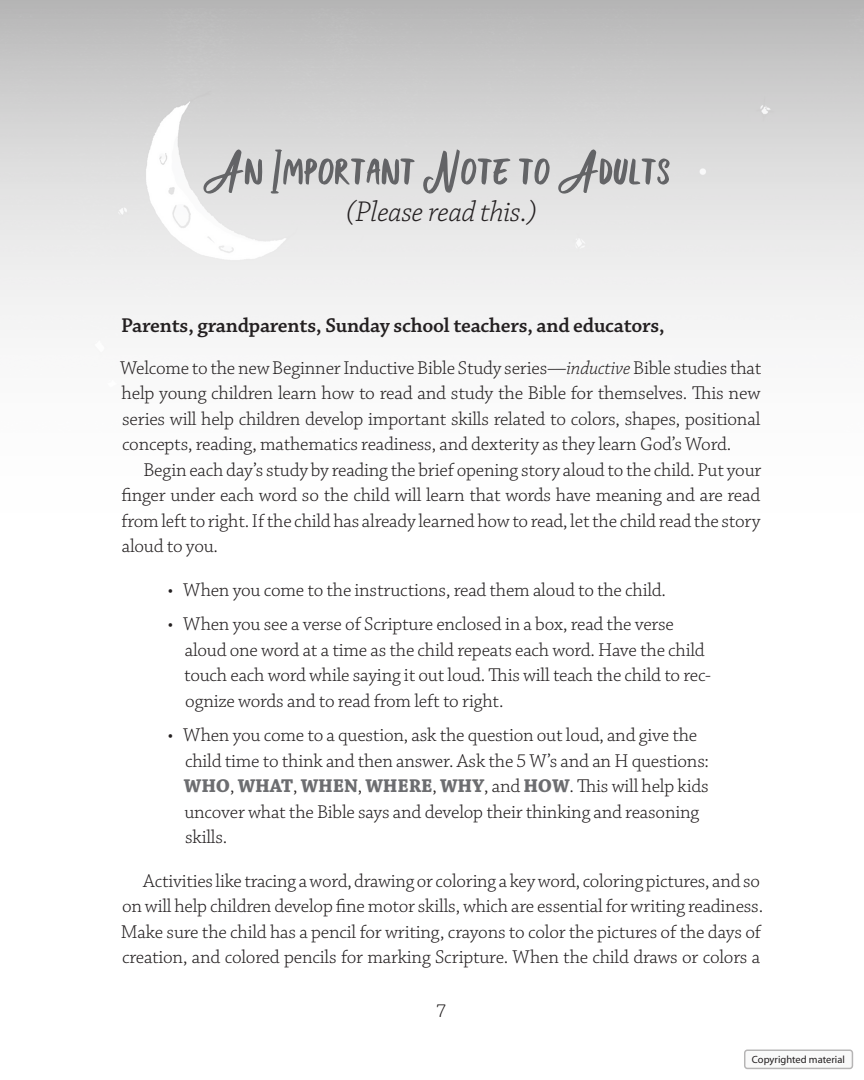
<style>
.page{position:relative;width:864px;height:1080px;background:#fff}
.page>*{position:absolute;margin:0;border:0;box-sizing:border-box;transform-origin:0 0}
.t1{font:60px "Black Gate Sans";letter-spacing:-.005em;color:#6c6d70}
.t2{font:italic 300 30px "Chaparral Pro";letter-spacing:-.01em;color:#231f20}
.t3{font:600 21px "Chaparral Pro";letter-spacing:-.01em;color:#231f20}
.t4{font:300 19.5px/25.5px "Chaparral Pro";letter-spacing:-.01em;color:#231f20}
.t5{font:10.5px "Myriad";color:#231f20}
.s1{font-style:italic}
.s2{font-weight:700;color:#6c6d70}
</style>
<div class="page">
<div style="left:745px;top:1050px;width:107px;height:18px;background:#f9f9f9;border-radius:3px"></div>
<div style="left:744px;top:1049px;width:109px;height:20px;border:2px solid #231f20;border-radius:3px"></div>
<h1 class="t1" style="left:203px;top:134px;width:469px">An Important Note to Adults</h1>
<h2 class="t2" style="left:346px;top:195px;width:192px">(Please read this.)</h2>
<p class="t3" style="left:121px;top:313px;width:545px">Parents, grandparents, Sunday school teachers, and educators,</p>
<p class="t4" style="left:120px;top:356px;width:643px;text-align:justify">Welcome to the new Beginner Inductive Bible Study series—<span class="s1">inductive</span> Bible studies that help young children learn how to read and study the Bible for themselves. This new series will help children develop important skills related to colors, shapes, positional concepts, reading, mathematics readiness, and dexterity as they learn God’s Word.</p>
<p class="t4" style="left:121px;top:458px;width:641px;text-align:justify;text-indent:22px">Begin each day’s study by reading the brief opening story aloud to the child. Put your finger under each word so the child will learn that words have meaning and are read from left to right. If the child has already learned how to read, let the child read the story aloud to you.</p>
<p class="t4" style="left:168px;top:578px;width:500px">• When you come to the instructions, read them aloud to the child.</p>
<p class="t4" style="left:184px;top:612px;width:528px;text-indent:-16px">• When you see a verse of Scripture enclosed in a box, read the verse aloud one word at a time as the child repeats each word. Have the child touch each word while saying it out loud. This will teach the child to rec&shy;ognize words and to read from left to right.</p>
<p class="t4" style="left:184px;top:723px;width:527px;text-indent:-16px">• When you come to a question, ask the question out loud, and give the child time to think and then answer. Ask the 5 W’s and an H questions:<br><span class="s2">WHO</span>, <span class="s2">WHAT</span>, <span class="s2">WHEN</span>, <span class="s2">WHERE</span>, <span class="s2">WHY</span>, and <span class="s2">HOW</span>. This will help kids uncover what the Bible says and develop their thinking and reasoning skills.</p>
<p class="t4" style="left:121px;top:869px;width:644px;text-indent:22px">Activities like tracing a word, drawing or coloring a key word, coloring pictures, and so on will help children develop fine motor skills, which are essential for writing readiness.<br>Make sure the child has a pencil for writing, crayons to color the pictures of the days of creation, and colored pencils for marking Scripture. When the child draws or colors a</p>
<p class="t4" style="left:436px;top:999px;width:11px">7</p>
<p class="t5" style="left:752px;top:1054px;width:94px">Copyrighted material</p>
</div>
